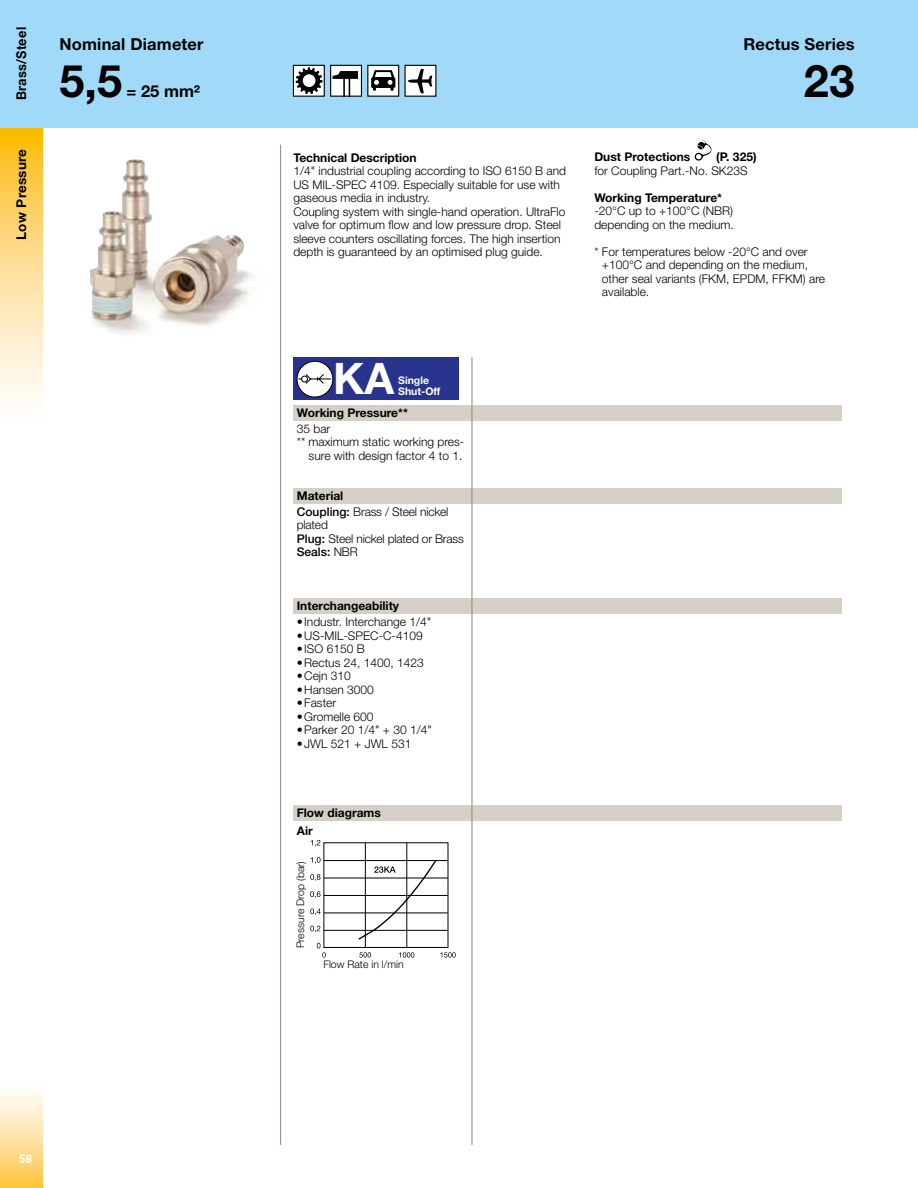
<style>
.page{position:relative;width:918px;height:1188px;background:#fff}
.page>*{position:absolute;margin:0;border:0;box-sizing:border-box;transform-origin:0 0}
.t1{font:700 45px "Helvetica Neue LT Std";color:#000}
.t2{font:700 43.5px "Helvetica Neue LT Std";color:#fff}
.t3{font:700 16.5px "Helvetica Neue LT Std";letter-spacing:.01em;color:#000}
.t4{font:700 13.5px "Helvetica Neue LT Std";letter-spacing:.02em;color:#000}
.t5{font:700 13.5px "Helvetica Neue LT Std";letter-spacing:.02em;color:#000;scale:.95 1}
.t6{font:300 12px/13.5px "Helvetica Neue LT Std";color:#000}
.t7{font:700 12px "Helvetica Neue LT Std";color:#000}
.t8{font:700 12px "DINOT";color:#fff}
.t9{font:300 10.5px "Helvetica Neue LT Std";color:#000}
.t10{font:700 10.5px/10.5px "Helvetica Neue LT Std";color:#fff}
.s1{font-weight:700}
.s2{font-weight:500}
</style>
<div class="page">
<svg style="left:0;top:128px;width:43px;height:273px;background:#fedc8d"></svg>
<div style="left:0;top:0;width:918px;height:128px;background:#a1daf8"></div>
<div style="left:0;top:1082px;width:43px;height:106px;background:linear-gradient(to bottom,#fff,#fec542)"></div>
<div style="left:293px;top:598px;width:549px;height:16px;background:#d5cfc7"></div>
<div style="left:293px;top:488px;width:549px;height:15px;background:#d5cfc7"></div>
<div style="left:293px;top:805px;width:549px;height:16px;background:#d5cfc7"></div>
<div style="left:293px;top:405px;width:549px;height:16px;background:#d5cfc7"></div>
<hr style="left:280px;top:145px;width:1px;height:1000px;background:#8e8677">
<hr style="left:472px;top:357px;width:1px;height:788px;background:#8e8677">
<svg style="left:695px;top:140px;width:16px;height:21px"></svg>
<div style="left:293px;top:358px;width:166px;height:42px;background:#28348b"></div>
<div style="left:297px;top:361px;width:36px;height:36px;background:#fff;border-radius:50%"></div>
<div style="left:297px;top:361px;width:36px;height:36px;border:1px solid #000;border-radius:50%"></div>
<svg style="left:298px;top:374px;width:34px;height:11px"></svg>
<hr style="left:324px;top:913px;width:124px;height:1px;background:#000">
<hr style="left:324px;top:930px;width:124px;height:1px;background:#000">
<hr style="left:324px;top:860px;width:124px;height:1px;background:#000">
<hr style="left:324px;top:878px;width:124px;height:1px;background:#000">
<hr style="left:324px;top:895px;width:124px;height:1px;background:#000">
<svg style="left:359px;top:952px;width:12px;height:6px"></svg>
<svg style="left:399px;top:952px;width:15px;height:6px"></svg>
<svg style="left:440px;top:952px;width:16px;height:6px"></svg>
<svg style="left:311px;top:840px;width:9px;height:7px"></svg>
<svg style="left:311px;top:857px;width:10px;height:7px"></svg>
<svg style="left:310px;top:874px;width:11px;height:7px"></svg>
<svg style="left:310px;top:891px;width:11px;height:7px"></svg>
<svg style="left:310px;top:909px;width:11px;height:6px"></svg>
<svg style="left:310px;top:926px;width:10px;height:6px"></svg>
<svg style="left:317px;top:943px;width:9px;height:15px"></svg>
<hr style="left:365px;top:843px;width:1px;height:104px;background:#000">
<hr style="left:406px;top:843px;width:1px;height:104px;background:#000">
<svg style="left:357px;top:858px;width:81px;height:83px"></svg>
<div style="left:368px;top:65px;width:31px;height:31px;background:#fff"></div>
<div style="left:367px;top:65px;width:32px;height:32px;border:1px solid #000"></div>
<svg style="left:371px;top:71px;width:24px;height:20px"></svg>
<div style="left:293px;top:65px;width:31px;height:31px;background:#fff"></div>
<div style="left:293px;top:65px;width:32px;height:32px;border:1px solid #000"></div>
<svg style="left:296px;top:68px;width:26px;height:26px"></svg>
<div style="left:303px;top:75px;width:12px;height:12px;background:#fff;border-radius:50%"></div>
<div style="left:303px;top:75px;width:12px;height:12px;border:1px solid #fff;border-radius:50%"></div>
<div style="left:331px;top:65px;width:30px;height:31px;background:#fff"></div>
<svg style="left:333px;top:71px;width:25px;height:24px"></svg>
<div style="left:330px;top:65px;width:32px;height:32px;border:1px solid #000"></div>
<div style="left:405px;top:65px;width:31px;height:31px;background:#fff"></div>
<svg style="left:408px;top:69px;width:25px;height:24px"></svg>
<img style="left:90px;top:159px;width:162px;height:175px">
<p class="t5" style="left:13px;top:100px;width:79px;rotate:-90deg">Brass/Steel</p>
<p class="t4" style="left:13px;top:240px;width:92px;rotate:-90deg">Low Pressure</p>
<h3 class="t3" style="left:60px;top:34px;width:146px">Nominal Diameter</h3>
<h1 class="t1" style="left:60px;top:53px;width:64px">5,5</h1>
<h3 class="t3" style="left:127px;top:81px;width:75px">= 25 mm²</h3>
<p class="t8" style="left:19px;top:1151px;width:15px">58</p>
<p class="t7" style="left:293px;top:150px;width:125px">Technical Description</p>
<p class="t6" style="left:293px;top:164px;width:274px">1/4" industrial coupling according to ISO 6150 B and US MIL-SPEC 4109. Especially suitable for use with gaseous media in industry.<br>Coupling system with single-hand operation. UltraFlo valve for optimum flow and low pressure drop. Steel sleeve counters oscillating forces. The high insertion depth is guaranteed by an optimised plug guide.</p>
<h2 class="t2" style="left:333px;top:352px;width:63px">KA</h2>
<p class="t10" style="left:398px;top:375px;width:44px">Single<br>Shut-Off</p>
<p class="t7" style="left:297px;top:405px;width:113px">Working Pressure**</p>
<p class="t6" style="left:297px;top:422px;width:35px">35 bar</p>
<p class="t6" style="left:297px;top:435px;width:169px">** maximum static working pres-</p>
<p class="t6" style="left:309px;top:449px;width:155px">sure with design factor 4 to 1.</p>
<p class="t6" style="left:297px;top:488px;width:153px;line-height:15.6px"><span class="s1">Material<br></span><span class="s2">Coupling:</span> Brass / Steel nickel</p>
<p class="t6" style="left:297px;top:518px;width:169px">plated<br><span class="s2">Plug:</span> Steel nickel plated or Brass<br><span class="s2">Seals:</span> NBR</p>
<p class="t7" style="left:297px;top:599px;width:104px">Interchangeability</p>
<p class="t6" style="left:297px;top:615px;width:136px">•Industr. Interchange 1/4"</p>
<p class="t6" style="left:297px;top:628px;width:127px">•US-MIL-SPEC-C-4109</p>
<p class="t6" style="left:297px;top:642px;width:69px">•ISO 6150 B</p>
<p class="t6" style="left:297px;top:655px;width:129px">•Rectus 24, 1400, 1423</p>
<p class="t6" style="left:297px;top:669px;width:56px">•Cejn 310</p>
<p class="t6" style="left:297px;top:682px;width:79px">•Hansen 3000</p>
<p class="t6" style="left:297px;top:696px;width:41px">•Faster</p>
<p class="t6" style="left:297px;top:709px;width:78px">•Gromelle 600</p>
<p class="t6" style="left:297px;top:723px;width:137px">•Parker 20 1/4" + 30 1/4"</p>
<p class="t6" style="left:297px;top:736px;width:116px">•JWL 521 + JWL 531</p>
<p class="t7" style="left:297px;top:805px;width:86px">Flow diagrams</p>
<p class="t7" style="left:297px;top:823px;width:17px">Air</p>
<p class="t9" style="left:294px;top:948px;width:89px;rotate:-90deg">Pressure Drop (bar)</p>
<p class="t9" style="left:323px;top:958px;width:82px">Flow Rate in l/min</p>
<h3 class="t3" style="left:744px;top:34px;width:113px">Rectus Series</h3>
<h1 class="t1" style="left:804px;top:53px;width:52px">23</h1>
<p class="t7" style="left:594px;top:150px;width:98px">Dust Protections</p>
<p class="t7" style="left:716px;top:150px;width:42px">(P. 325)</p>
<p class="t6" style="left:594px;top:164px;width:155px">for Coupling Part.-No. SK23S</p>
<p class="t7" style="left:594px;top:190px;width:129px">Working Temperature*</p>
<p class="t6" style="left:594px;top:204px;width:141px">-20°C up to +100°C (NBR) depending on the medium.</p>
<p class="t6" style="left:602px;top:245px;width:225px;text-indent:-8px">* For temperatures below -20°C and over +100°C and depending on the medium, other seal variants (FKM, EPDM, FFKM) are available.</p>
</div>
